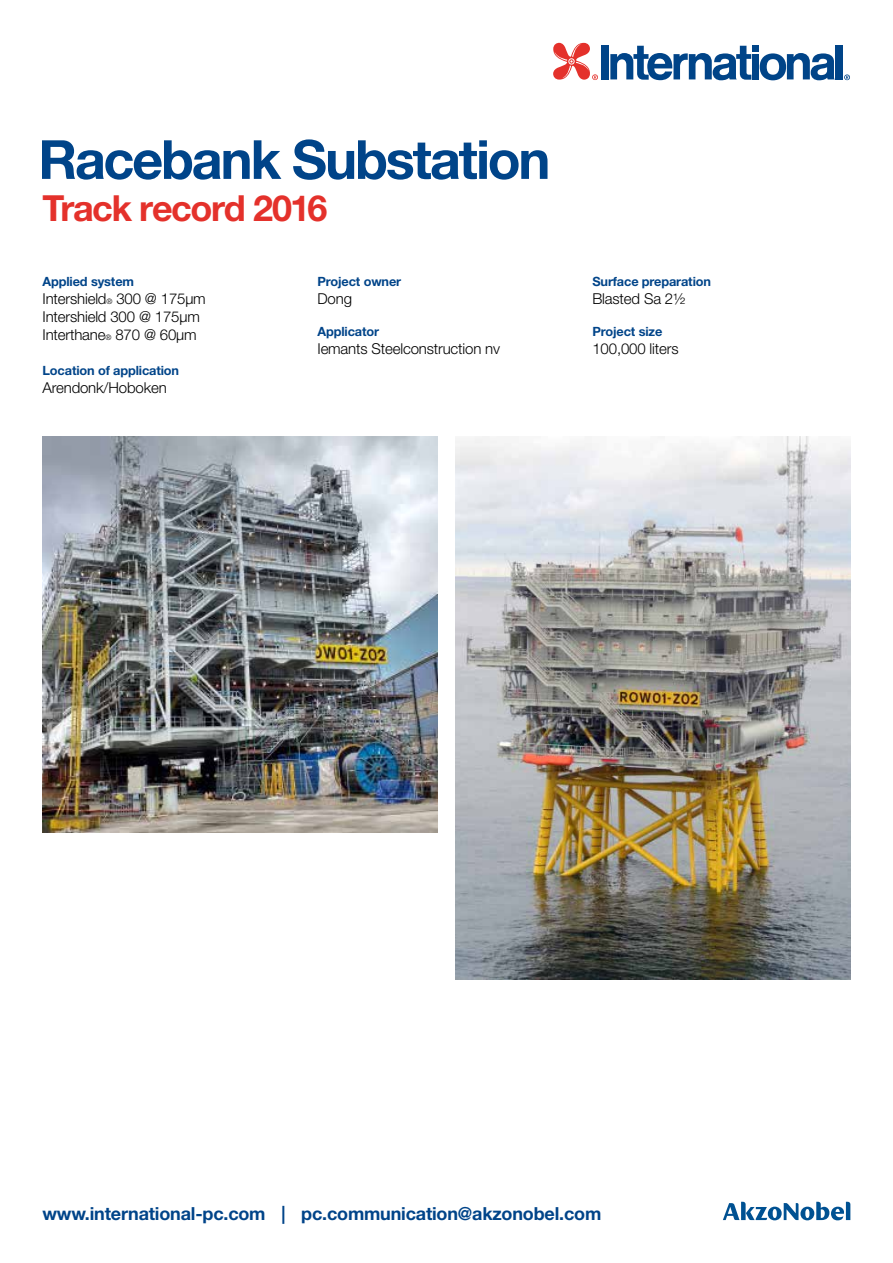
<style>
.page{position:relative;width:893px;height:1263px;background:#fff}
.page>*{position:absolute;margin:0;border:0;box-sizing:border-box;transform-origin:0 0}
.t1{font:700 54px "Helvetica Neue LT Pro";letter-spacing:-.04em;color:#004489}
.t2{font:700 36px "Helvetica Neue LT Pro";letter-spacing:-.04em;color:#e4312b}
.t3{font:700 18px "Helvetica Neue LT Pro";letter-spacing:-.01em;color:#004489}
.t4{font:300 15px/18px "Helvetica Neue LT Pro";letter-spacing:-.01em;color:#000}
.t5{font:700 12.75px "Helvetica Neue LT Pro";letter-spacing:-.01em;color:#004489}
.s1{font-size:7.5px}
</style>
<div class="page">
<div style="left:836px;top:45px;width:7px;height:34px;background:#048"></div>
<div style="left:752px;top:45px;width:7px;height:6px;background:#048"></div>
<div style="left:752px;top:54px;width:7px;height:25px;background:#048"></div>
<div style="left:601px;top:45px;width:7px;height:34px;background:#048"></div>
<svg style="left:610px;top:46px;width:141px;height:34px"></svg>
<svg style="left:760px;top:53px;width:75px;height:27px"></svg>
<svg style="left:553px;top:43px;width:45px;height:37px"></svg>
<svg style="left:844px;top:74px;width:6px;height:6px"></svg>
<svg style="left:723px;top:1202px;width:127px;height:18px"></svg>
<img style="left:43px;top:437px;width:395px;height:395px">
<img style="left:455px;top:437px;width:395px;height:542px">
<h1 class="t1" style="left:38px;top:126px;width:514px">Racebank Substation</h1>
<h2 class="t2" style="left:43px;top:186px;width:287px">Track record 2016</h2>
<p class="t5" style="left:43px;top:273px;width:93px">Applied system</p>
<p class="t4" style="left:43px;top:289px;width:165px">Intershield<span class="s1">®</span> 300 @ 175μm<br>Intershield 300 @ 175μm<br>Interthane<span class="s1">®</span> 870 @ 60μm</p>
<p class="t5" style="left:43px;top:362px;width:138px">Location of application</p>
<p class="t4" style="left:43px;top:378px;width:126px">Arendonk/Hoboken</p>
<p class="t5" style="left:317px;top:273px;width:85px">Project owner</p>
<p class="t4" style="left:317px;top:289px;width:36px">Dong</p>
<p class="t5" style="left:317px;top:323px;width:63px">Applicator</p>
<p class="t4" style="left:317px;top:339px;width:184px">Iemants Steelconstruction nv</p>
<p class="t5" style="left:592px;top:273px;width:120px">Surface preparation</p>
<p class="t4" style="left:592px;top:289px;width:95px">Blasted Sa 2½</p>
<p class="t5" style="left:592px;top:323px;width:71px">Project size</p>
<p class="t4" style="left:592px;top:339px;width:88px">100,000 liters</p>
<p class="t3" style="left:43px;top:1203px;width:560px">www.international-pc.com | pc.communication@akzonobel.com</p>
</div>
